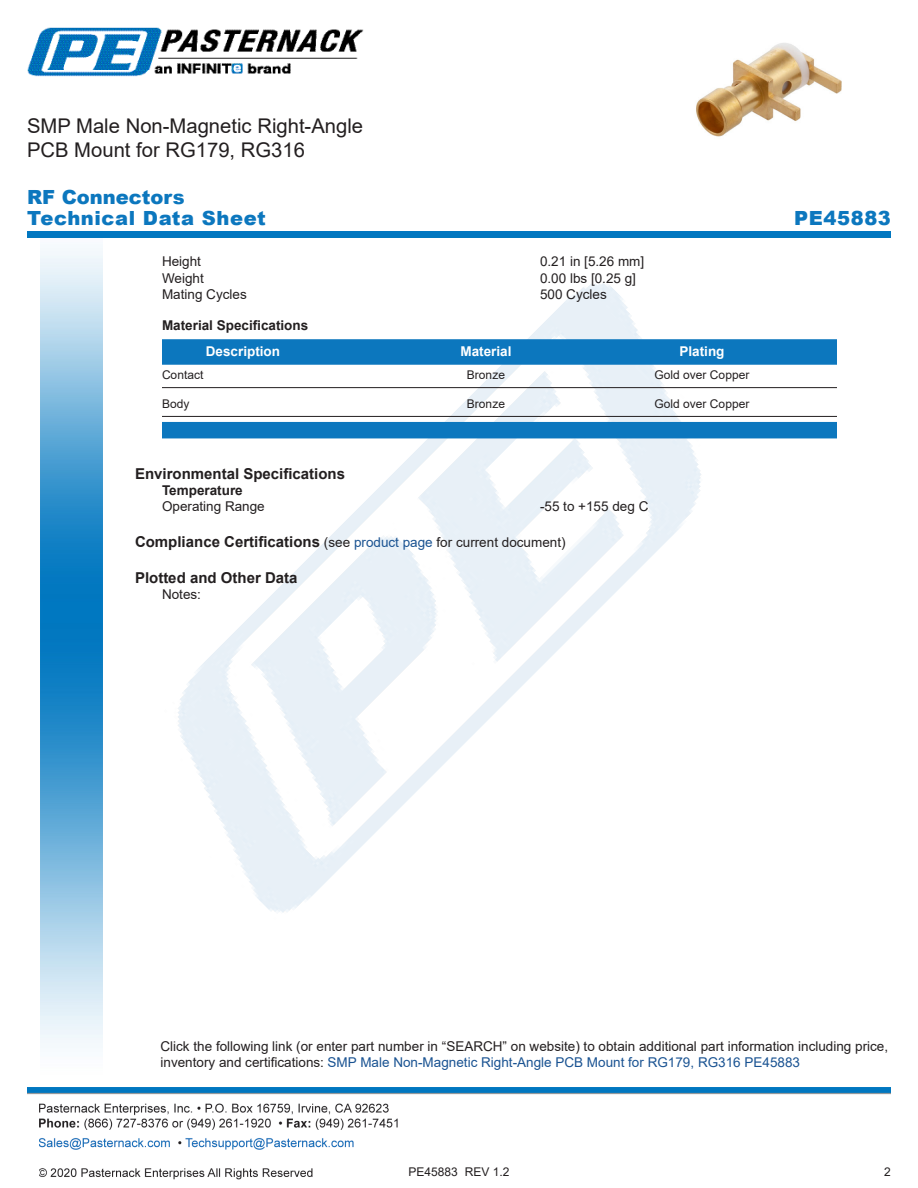
<style>
.page{position:relative;width:918px;height:1188px;background:#fff}
.page>*{position:absolute;margin:0;border:0;box-sizing:border-box;transform-origin:0 0}
.Web_Description_Para{font:20.25px/24.3px "Arial";color:#231f20}
.t1{font:900 19.5px "Arial";letter-spacing:.03em;color:#0c77be}
.t2{font:900 19.5px "Arial";color:#0c77be}
.Head1_for_Compliance{font:700 15px "Arial";color:#231f20}
.Head1{font:700 15px "Arial";color:#231f20}
.Description_and_PN_L{font:13.5px/16.2px "Arial";color:#231f20}
.Specs_Para{font:13.5px "Arial";color:#231f20}
.Table_Header_Connect{font:700 13.5px "Arial";color:#fff}
.Head2{font:700 13.5px "Arial";color:#231f20}
.Head2_after_Head1{font:700 13.5px "Arial";color:#231f20}
.Table_Body_Connector{font:12px "Arial";color:#231f20}
.s1{font-weight:400;font-size:13.5px}
.s2{font-weight:400;font-size:13.5px;color:#1a5392}
.s3{color:#1a5392}
</style>
<div class="page">
<img style="left:39px;top:1103px;width:359px;height:77px">
<img style="left:102px;top:248px;width:719px;height:722px">
<img style="left:40px;top:237px;width:62px;height:811px">
<img style="left:27px;top:1088px;width:864px;height:7px">
<div style="left:27px;top:231px;width:864px;height:6px;background:#0177c0"></div>
<img style="left:27px;top:27px;width:337px;height:50px">
<div style="left:162px;top:339px;width:675px;height:26px;background:#0c77be"></div>
<hr style="left:162px;top:387px;width:675px;height:1px;background:#231f20">
<hr style="left:162px;top:416px;width:675px;height:1px;background:#231f20">
<div style="left:162px;top:422px;width:675px;height:16px;background:#0c77be"></div>
<img style="left:696px;top:43px;width:146px;height:94px">
<h1 class="Web_Description_Para" style="left:27px;top:114px;width:338px">SMP Male Non-Magnetic Right-Angle<br>PCB Mount for RG179, RG316</h1>
<p class="t2" style="left:27px;top:183px;width:159px">RF Connectors</p>
<p class="t1" style="left:27px;top:204px;width:240px">Technical Data Sheet</p>
<p class="t1" style="left:794px;top:203px;width:98px">PE45883</p>
<p class="Specs_Para" style="left:162px;top:252px;width:41px">Height</p>
<p class="Specs_Para" style="left:540px;top:252px;width:106px">0.21 in [5.26 mm]</p>
<p class="Specs_Para" style="left:162px;top:268px;width:43px">Weight</p>
<p class="Specs_Para" style="left:540px;top:268px;width:98px">0.00 lbs [0.25 g]</p>
<p class="Specs_Para" style="left:162px;top:285px;width:86px">Mating Cycles</p>
<p class="Specs_Para" style="left:540px;top:285px;width:68px">500 Cycles</p>
<p class="Head2" style="left:162px;top:316px;width:148px">Material Specifications</p>
<p class="Table_Header_Connect" style="left:206px;top:342px;width:76px">Description</p>
<p class="Table_Header_Connect" style="left:460px;top:342px;width:53px">Material</p>
<p class="Table_Header_Connect" style="left:680px;top:342px;width:47px">Plating</p>
<p class="Table_Body_Connector" style="left:162px;top:367px;width:43px">Contact</p>
<p class="Table_Body_Connector" style="left:467px;top:367px;width:40px">Bronze</p>
<p class="Table_Body_Connector" style="left:655px;top:367px;width:96px">Gold over Copper</p>
<p class="Table_Body_Connector" style="left:162px;top:395px;width:29px">Body</p>
<p class="Table_Body_Connector" style="left:467px;top:395px;width:40px">Bronze</p>
<p class="Table_Body_Connector" style="left:655px;top:395px;width:96px">Gold over Copper</p>
<p class="Head1" style="left:135px;top:463px;width:212px">Environmental Specifications</p>
<p class="Head2_after_Head1" style="left:162px;top:481px;width:82px">Temperature</p>
<p class="Specs_Para" style="left:162px;top:497px;width:104px">Operating Range</p>
<p class="Specs_Para" style="left:540px;top:497px;width:110px">-55 to +155 deg C</p>
<p class="Head1_for_Compliance" style="left:135px;top:531px;width:432px">Compliance Certifications <span class="s1">(see</span> <span class="s2">product page</span> <span class="s1">for current document)</span></p>
<p class="Head1_for_Compliance" style="left:135px;top:567px;width:164px">Plotted and Other Data</p>
<p class="Specs_Para" style="left:162px;top:585px;width:41px">Notes:</p>
<p class="Description_and_PN_L" style="left:160px;top:1038px;width:729px">Click the following link (or enter part number in “SEARCH” on website) to obtain additional part information including price, inventory and certifications: <span class="s3">SMP Male Non-Magnetic Right-Angle PCB Mount for RG179, RG316 PE45883</span></p>
<p class="Table_Body_Connector" style="left:409px;top:1163px;width:102px">PE45883 REV 1.2</p>
<p class="Table_Body_Connector" style="left:884px;top:1163px;width:8px">2</p>
</div>
